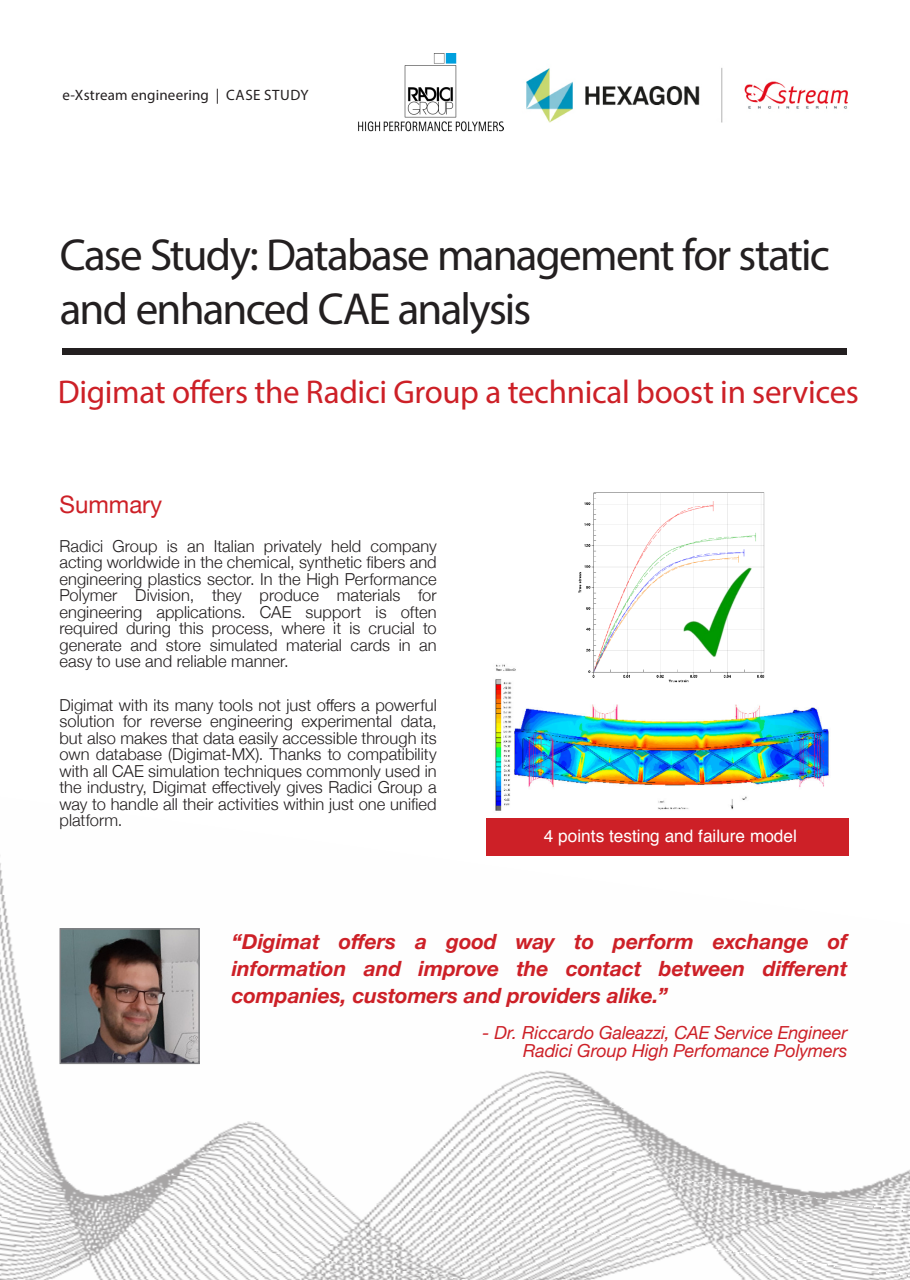
<style>
.page{position:relative;width:910px;height:1280px;background:#fff}
.page>*{position:absolute;margin:0;border:0;box-sizing:border-box;transform-origin:0 0}
.t1{font:45px/54px "Myriad Pro";letter-spacing:-.04em;color:#231f20}
.t2{font:33px "Myriad Pro";letter-spacing:-.01em;color:#cd2027}
.t3{font:24px "Helvetica Neue";color:#cd2027}
.t4{font:italic 700 21px/27px "Helvetica Neue";color:#cd2027;text-align:justify}
.t5{font:italic 18px "Helvetica Neue";letter-spacing:-.005em;color:#cd2027}
.t6{font:17.25px "Helvetica";color:#fff}
.Body_-_Text{font:300 16.5px/16.5px "Helvetica Neue";letter-spacing:.005em;color:#231f20;text-align:justify}
.t7{font:15px "Myriad Pro";letter-spacing:.01em;color:#231f20}
</style>
<div class="page">
<img style="left:0;top:943px;width:60px;height:63px">
<img style="left:0;top:1006px;width:200px;height:63px">
<img style="left:0;top:1069px;width:660px;height:63px">
<img style="left:0;top:1132px;width:910px;height:63px">
<img style="left:0;top:1195px;width:910px;height:64px">
<img style="left:0;top:1259px;width:910px;height:21px">
<div style="left:63px;top:348px;width:784px;height:6px;background:#231f20"></div>
<div style="left:486px;top:818px;width:362px;height:38px;background:#cd2027"></div>
<img style="left:578px;top:492px;width:187px;height:138px">
<img style="left:495px;top:630px;width:334px;height:181px">
<img style="left:526px;top:68px;width:322px;height:55px">
<img style="left:63px;top:931px;width:134px;height:130px">
<div style="left:60px;top:928px;width:140px;height:136px;border:2px solid #808083"></div>
<img style="left:358px;top:54px;width:146px;height:78px">
<p class="t7" style="left:63px;top:86px;width:247px">e-Xstream engineering | CASE STUDY</p>
<p class="t1" style="left:60px;top:227px;width:772px">Case Study: Database management for static and enhanced CAE analysis</p>
<p class="t2" style="left:58px;top:372px;width:803px">Digimat offers the Radici Group a technical boost in services</p>
<p class="t3" style="left:60px;top:487px;width:104px">Summary</p>
<p class="Body_-_Text" style="left:60px;top:536px;width:379px">Radici Group is an Italian privately held company acting worldwide in the chemical, synthetic fibers and engineering plastics sector. In the High Performance Polymer Division, they produce materials for engineering applications. CAE support is often required during this process, where it is crucial to generate and store simulated material cards in an easy to use and reliable manner.</p>
<p class="Body_-_Text" style="left:60px;top:696px;width:379px">Digimat with its many tools not just offers a powerful solution for reverse engineering experimental data, but also makes that data easily accessible through its own database (Digimat-MX). Thanks to compatibility with all CAE simulation techniques commonly used in the industry, Digimat effectively gives Radici Group a way to handle all their activities within just one unified platform.</p>
<p class="t6" style="left:544px;top:822px;width:255px">4 points testing and failure model</p>
<p class="t4" style="left:232px;top:929px;width:617px">“Digimat offers a good way to perform exchange of information and improve the contact between different companies, customers and providers alike.”</p>
<p class="t5" style="left:482px;top:1020px;width:367px">- Dr. Riccardo Galeazzi, CAE Service Engineer</p>
<p class="t5" style="left:523px;top:1038px;width:326px">Radici Group High Perfomance Polymers</p>
</div>
